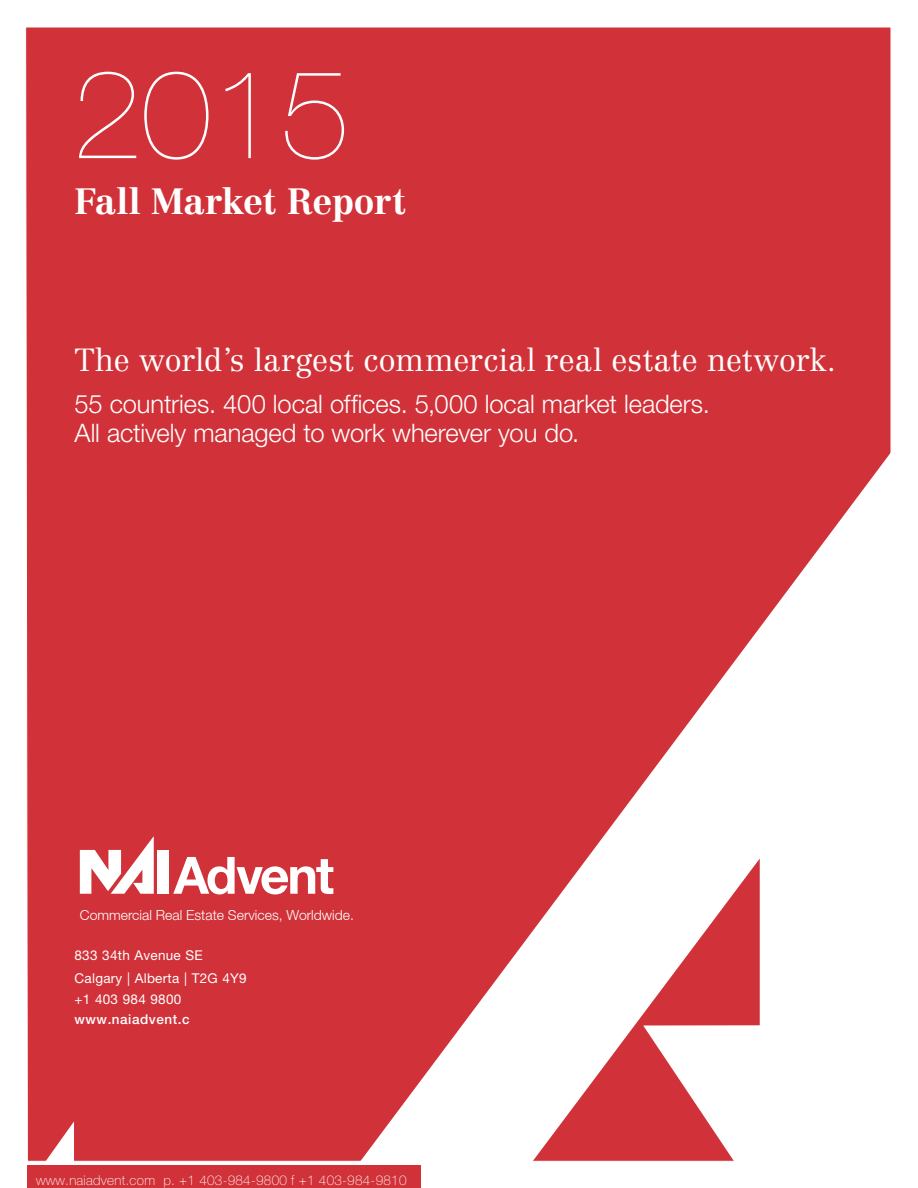
<style>
.page{position:relative;width:918px;height:1188px;background:#fff}
.page>*{position:absolute;margin:0;border:0;box-sizing:border-box;transform-origin:0 0}
.t1{font:200 124.95px "Helvetica Neue LT Std";color:#fff}
.t2{font:700 36px "Centennial LT Std";letter-spacing:-.01em;color:#fff}
.t3{font:300 31.5px "Centennial LT Std";color:#fff}
.t4{font:300 25.5px/28.5px "Helvetica Neue LT Std";color:#fff}
.t5{font:300 13.95px "Helvetica Neue LT";color:#fff}
.t6{font:13.5px/21.9px "Helvetica Neue LT Std";letter-spacing:.02em;color:#fff}
.t7{font:100 13.5px "Helvetica Neue LT Std";letter-spacing:.02em;color:#fff}
.t8{font:500 13.5px "Helvetica Neue LT Std";letter-spacing:.04em;color:#fff}
.s1{color:#d13239}
</style>
<div class="page">
<div style="left:27px;top:1166px;width:393px;height:22px;background:#d13239"></div>
<div style="left:25px;top:27px;width:866px;height:1135px;background:#d13239"></div>
<svg style="left:360px;top:436px;width:531px;height:726px;fill:#d13239"></svg>
<div style="left:158px;top:850px;width:11px;height:44px;background:#fff"></div>
<svg style="left:80px;top:836px;width:74px;height:58px"></svg>
<svg style="left:173px;top:857px;width:160px;height:37px"></svg>
<h1 class="t1" style="left:72px;top:42px;width:279px">2015</h1>
<h2 class="t2" style="left:75px;top:180px;width:333px">Fall Market Report</h2>
<p class="t3" style="left:75px;top:341px;width:763px">The world’s largest commercial real estate network.</p>
<p class="t4" style="left:75px;top:389px;width:637px">55 countries. 400 local offices. 5,000 local market leaders.<br>All actively managed to work wherever you do.</p>
<p class="t5" style="left:80px;top:906px;width:276px">Commercial Real Estate Services, Worldwide.</p>
<p class="t6" style="left:75px;top:944px;width:174px">833 34th Avenue SE<br>Calgary | Alberta | T2G 4Y9 +1 403 984 9800</p>
<p class="t8" style="left:75px;top:1011px;width:137px">www.naiadvent.c<span class="s1">om</span></p>
<p class="t7" style="left:36px;top:1172px;width:372px">www.naiadvent.com p. +1 403-984-9800 f +1 403-984-9810</p>
</div>
